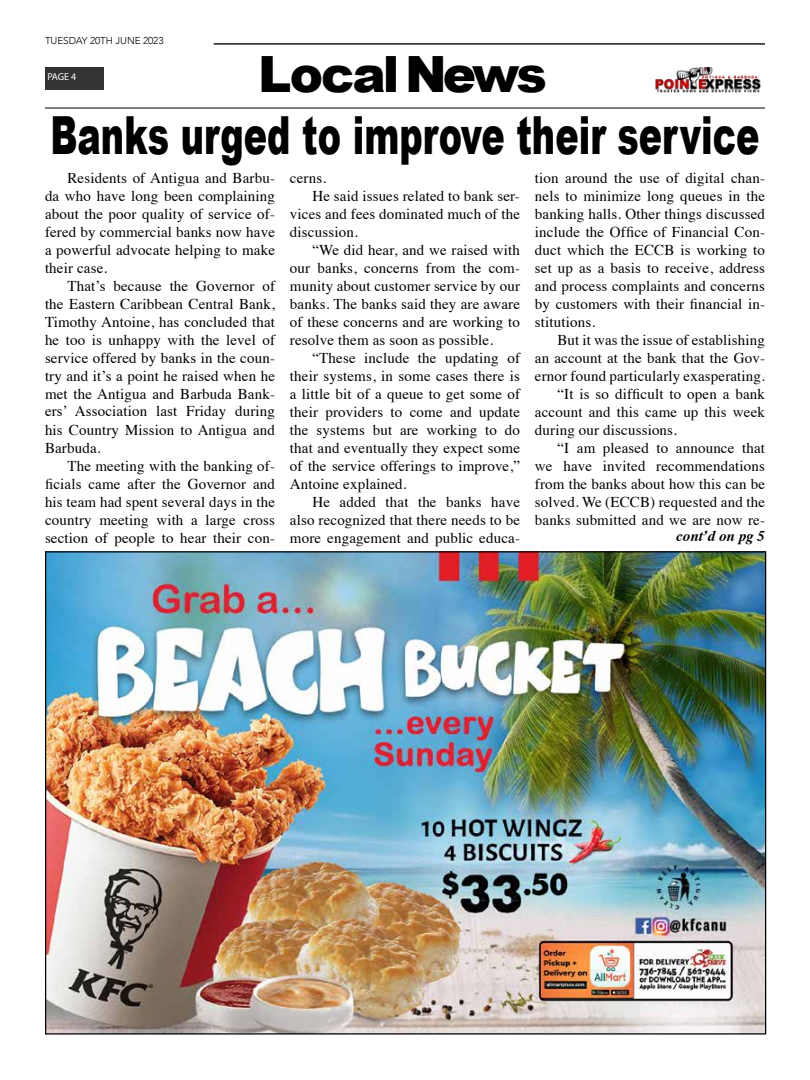
<style>
.page{position:relative;width:810px;height:1080px;background:#fff}
.page>*{position:absolute;margin:0;border:0;box-sizing:border-box;transform-origin:0 0}
.t1{font:900 52.62px "Arial";color:#000;scale:.67 1}
.t2{font:900 50px "Arial";letter-spacing:-.06em;color:#000}
.t3{font:15px/18px "Times";letter-spacing:.01em;color:#000;text-align:justify}
.t4{font:italic 700 15px "Times";color:#000}
.t5{font:300 10px "Avenir";letter-spacing:-.01em;color:#000}
.t6{font:10px "Myriad Pro";color:#fff}
</style>
<div class="page">
<div style="left:45px;top:67px;width:58px;height:22px;background:#333"></div>
<img style="left:656px;top:67px;width:105px;height:25px">
<hr style="left:45px;top:107px;width:720px;height:2px;background:#333">
<hr style="left:214px;top:43px;width:551px;height:2px;background:#333">
<img style="left:47px;top:553px;width:717px;height:480px">
<p class="t5" style="left:45px;top:34px;width:120px">TUESDAY 20TH JUNE 2023</p>
<p class="t6" style="left:47px;top:71px;width:31px">PAGE 4</p>
<h2 class="t2" style="left:258px;top:38px;width:290px">Local News</h2>
<h1 class="t1" style="left:50px;top:97px;width:1060px">Banks urged to improve their service</h1>
<p class="t3" style="left:45px;top:167px;width:232px;text-indent:22px">Residents of Antigua and Barbu&shy;da who have long been complaining about the poor quality of service of&shy;fered by commercial banks now have a powerful advocate helping to make their case.</p>
<p class="t3" style="left:45px;top:275px;width:232px;text-indent:22px">That’s because the Governor of the Eastern Caribbean Central Bank, Timothy Antoine, has concluded that he too is unhappy with the level of service offered by banks in the coun&shy;try and it’s a point he raised when he met the Antigua and Barbuda Bank&shy;ers’ Association last Friday during his Country Mission to Antigua and Barbuda.</p>
<p class="t3" style="left:45px;top:455px;width:232px;text-indent:22px">The meeting with the banking of&shy;ficials came after the Governor and his team had spent several days in the country meeting with a large cross section of people to hear their con-</p>
<p class="t3" style="left:290px;top:167px;width:38px">cerns.</p>
<p class="t3" style="left:312px;top:185px;width:209px">He said issues related to bank ser-</p>
<p class="t3" style="left:290px;top:203px;width:232px">vices and fees dominated much of the</p>
<p class="t3" style="left:290px;top:221px;width:69px">discussion.</p>
<p class="t3" style="left:312px;top:239px;width:209px">“We did hear, and we raised with</p>
<p class="t3" style="left:290px;top:257px;width:232px">our banks, concerns from the com-</p>
<p class="t3" style="left:290px;top:275px;width:232px">munity about customer service by our</p>
<p class="t3" style="left:290px;top:293px;width:232px">banks. The banks said they are aware</p>
<p class="t3" style="left:290px;top:311px;width:232px">of these concerns and are working to</p>
<p class="t3" style="left:290px;top:329px;width:205px">resolve them as soon as possible.</p>
<p class="t3" style="left:312px;top:347px;width:209px">“These include the updating of</p>
<p class="t3" style="left:290px;top:365px;width:232px">their systems, in some cases there is</p>
<p class="t3" style="left:290px;top:383px;width:232px">a little bit of a queue to get some of</p>
<p class="t3" style="left:290px;top:401px;width:232px">their providers to come and update</p>
<p class="t3" style="left:290px;top:419px;width:232px">the systems but are working to do</p>
<p class="t3" style="left:290px;top:437px;width:232px">that and eventually they expect some</p>
<p class="t3" style="left:290px;top:455px;width:232px">of the service offerings to improve,”</p>
<p class="t3" style="left:290px;top:473px;width:118px">Antoine explained.</p>
<p class="t3" style="left:312px;top:491px;width:209px">He added that the banks have</p>
<p class="t3" style="left:290px;top:509px;width:232px">also recognized that there needs to be</p>
<p class="t3" style="left:290px;top:527px;width:232px">more engagement and public educa-</p>
<p class="t3" style="left:535px;top:167px;width:232px">tion around the use of digital chan&shy;nels to minimize long queues in the banking halls. Other things discussed include the Office of Financial Con&shy;duct which the ECCB is working to set up as a basis to receive, address and process complaints and concerns by customers with their financial in&shy;stitutions.</p>
<p class="t3" style="left:557px;top:329px;width:209px">But it was the issue of establishing</p>
<p class="t3" style="left:535px;top:347px;width:232px">an account at the bank that the Gov-</p>
<p class="t3" style="left:535px;top:365px;width:232px">ernor found particularly exasperating.</p>
<p class="t3" style="left:557px;top:383px;width:209px">“It is so difficult to open a bank</p>
<p class="t3" style="left:535px;top:401px;width:232px">account and this came up this week</p>
<p class="t3" style="left:535px;top:419px;width:144px">during our discussions.</p>
<p class="t3" style="left:557px;top:437px;width:209px">“I am pleased to announce that</p>
<p class="t3" style="left:535px;top:455px;width:232px">we have invited recommendations</p>
<p class="t3" style="left:535px;top:473px;width:232px">from the banks about how this can be</p>
<p class="t3" style="left:535px;top:491px;width:232px">solved. We (ECCB) requested and the</p>
<p class="t3" style="left:535px;top:509px;width:232px">banks submitted and we are now re-</p>
<p class="t4" style="left:676px;top:522px;width:90px">cont’d on pg 5</p>
</div>
